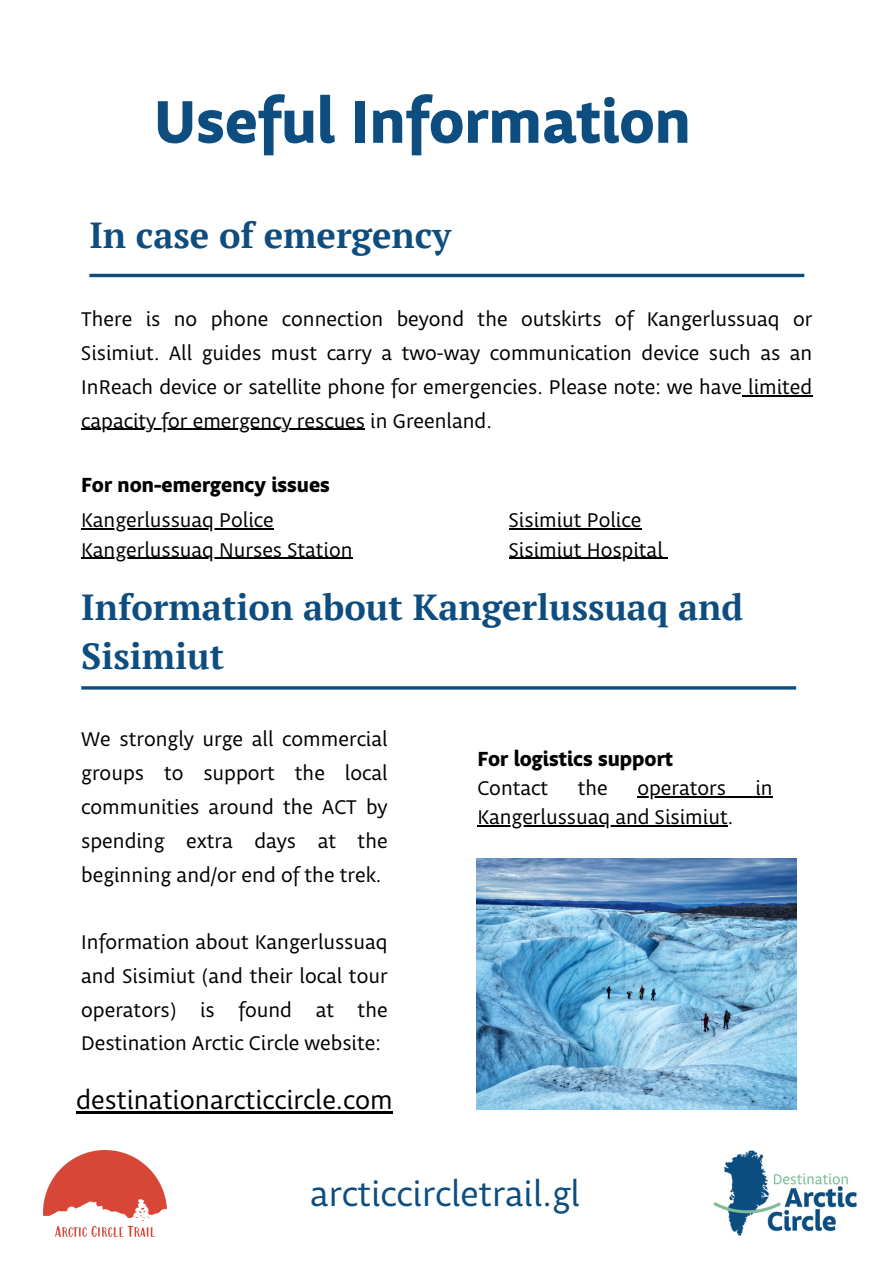
<style>
.page{position:relative;width:894px;height:1264px;background:#fff}
.page>*{position:absolute;margin:0;border:0;box-sizing:border-box;transform-origin:0 0}
.t1{font:700 61.8px "Obliqua ITC Pro";color:#0d4d80}
.t2{font:700 36.15px/49.5px "PT Serif";color:#0d4d80}
.t3{font:36.15px "Obliqua ITC Pro";color:#0d4d80}
.t4{font:27px "Obliqua ITC Pro";color:#000}
.t5{font:21px/33.8px "Obliqua ITC Pro";color:#000;text-align:justify}
.t6{font:700 21px "Obliqua ITC Pro";color:#000}
</style>
<div class="page">
<hr style="left:89px;top:274px;width:715px;height:3px;background:#0d4d80">
<img style="left:713px;top:1150px;width:143px;height:85px">
<img style="left:43px;top:1150px;width:123px;height:86px">
<hr style="left:81px;top:686px;width:715px;height:3px;background:#0d4d80">
<img style="left:476px;top:859px;width:320px;height:250px">
<hr style="left:742px;top:395px;width:70px;height:1px;background:#000">
<hr style="left:81px;top:429px;width:284px;height:1px;background:#000">
<hr style="left:76px;top:1111px;width:316px;height:2px;background:#000">
<hr style="left:81px;top:528px;width:193px;height:1px;background:#000">
<hr style="left:81px;top:558px;width:271px;height:1px;background:#000">
<hr style="left:508px;top:528px;width:133px;height:1px;background:#000">
<hr style="left:508px;top:558px;width:154px;height:1px;background:#000">
<hr style="left:637px;top:796px;width:135px;height:1px;background:#000">
<hr style="left:477px;top:825px;width:250px;height:1px;background:#000">
<h2 class="t1" style="left:154px;top:86px;width:538px">Useful Information</h2>
<h5 class="t2" style="left:89px;top:209px;width:363px">In case of emergency</h5>
<p class="t5" style="left:81px;top:303px;width:732px">There is no phone connection beyond the outskirts of Kangerlussuaq or Sisimiut. All guides must carry a two-way communication device such as an InReach device or satellite phone for emergencies. Please note: we have limited</p>
<p class="t5" style="left:81px;top:405px;width:412px">capacity for emergency rescues in Greenland.</p>
<h3 class="t6" style="left:81px;top:472px;width:250px">For non-emergency issues</h3>
<p class="t5" style="left:81px;top:504px;width:194px">Kangerlussuaq Police</p>
<p class="t5" style="left:81px;top:533px;width:273px">Kangerlussuaq Nurses Station</p>
<p class="t5" style="left:508px;top:504px;width:134px">Sisimiut Police</p>
<h4 class="t5" style="left:508px;top:533px;width:155px">Sisimiut Hospital</h4>
<p class="t2" style="left:81px;top:581px;width:663px">Information about Kangerlussuaq and<br>Sisimiut</p>
<p class="t5" style="left:81px;top:723px;width:308px">We strongly urge all commercial groups to support the local communities around the ACT by spending extra days at the beginning and/or end of the trek.</p>
<p class="t5" style="left:81px;top:926px;width:308px">Information about Kangerlussuaq and Sisimiut (and their local tour operators) is found at the Destination Arctic Circle website:</p>
<h2 class="t4" style="left:76px;top:1084px;width:318px">destinationarcticcircle.com</h2>
<p class="t6" style="left:477px;top:746px;width:197px">For logistics support</p>
<p class="t5" style="left:477px;top:772px;width:72px">Contact</p>
<p class="t5" style="left:577px;top:772px;width:31px">the</p>
<p class="t5" style="left:637px;top:772px;width:90px">operators</p>
<p class="t5" style="left:755px;top:772px;width:19px">in</p>
<p class="t5" style="left:477px;top:801px;width:257px">Kangerlussuaq and Sisimiut.</p>
<p class="t3" style="left:310px;top:1172px;width:271px">arcticcircletrail.gl</p>
</div>
